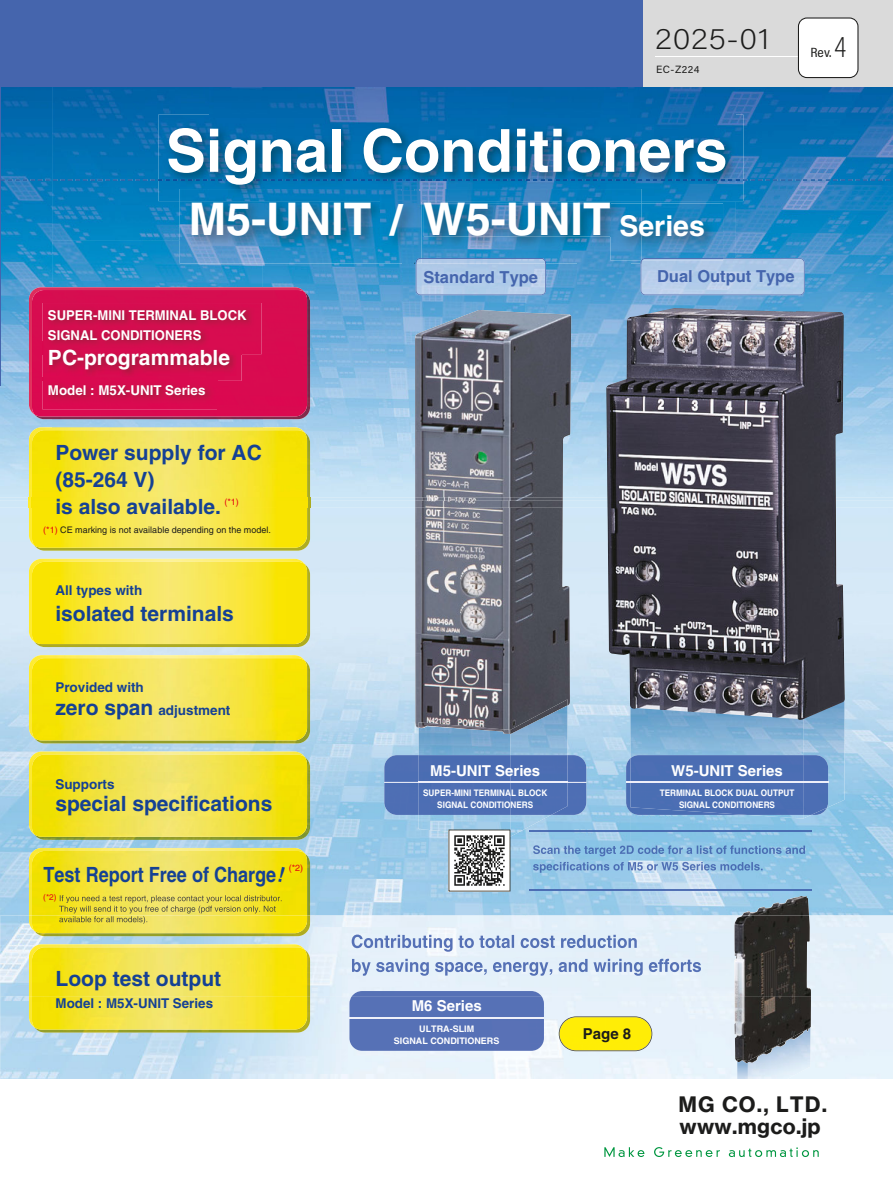
<style>
.page{position:relative;width:893px;height:1189px;background:#fff}
.page>*{position:absolute;margin:0;border:0;box-sizing:border-box;transform-origin:0 0}
.t1{font:700 59.4px "Helvetica LT Std";color:#fff}
.t2{font:700 45px "Helvetica LT Std";color:#fff}
.t3{font:200 30px "Acumin Pro";letter-spacing:.02em;color:#1c1c1b;scale:1.1 1}
.t4{font:200 30px "Acumin Pro Cond";color:#1c1c1b}
.t5{font:700 21px/27px "Helvetica LT Std";color:#154194}
.t6{font:700 21px "Helvetica LT Std";color:#154194;scale:.86 1}
.t7{font:21px/22.5px "N Haas Grotesk TX Pro 75 Bd";letter-spacing:.015em;color:#1c1c1b}
.t8{font:700 21px "Helvetica LT Std";color:#fff}
.t9{font:700 16.5px "Helvetica LT Std";color:#4565ad}
.t10{font:700 15px "Helvetica LT Std";color:#fff}
.t11{font:700 15px "Helvetica LT Std";color:#1c1c1b}
.t12{font:700 13.5px/22.5px "Helvetica LT Std";color:#154194}
.t13{font:700 13.5px/19.5px "Helvetica LT Std";color:#fff}
.t14{font:13.5px "Acumin Pro Cond";color:#1c1c1b;scale:1.15 1}
.t15{font:10.5px "Acumin Pro";letter-spacing:.05em;color:#1c1c1b}
.t16{font:700 9px/11.9px "Helvetica LT Std";color:#fff;text-align:center;scale:.91 1}
.t17{font:9px "Helvetica LT Std";color:#1c1c1b}
.t18{font:700 9px/11.9px "Helvetica LT Std";color:#fff;text-align:center}
.t19{font:9px "Helvetica LT Std";color:#e30413}
.t20{font:8.25px "Helvetica LT Std";color:#e30413}
.s1{font-size:42px}
.s2{font-size:28.5px}
.s3{color:#e30413}
.s4{font-size:21px}
</style>
<div class="page">
<img style="left:0;top:752px;width:53px;height:163px">
<img style="left:0;top:508px;width:315px;height:244px">
<img style="left:315px;top:508px;width:105px;height:407px">
<img style="left:567px;top:508px;width:63px;height:243px">
<img style="left:841px;top:508px;width:52px;height:407px">
<img style="left:262px;top:751px;width:53px;height:164px">
<img style="left:526px;top:751px;width:104px;height:164px">
<img style="left:788px;top:818px;width:53px;height:97px">
<img style="left:52px;top:839px;width:211px;height:9px">
<img style="left:420px;top:836px;width:106px;height:79px">
<img style="left:630px;top:818px;width:158px;height:97px">
<div style="left:0;top:497px;width:893px;height:11px;background:#cee7f7"></div>
<img style="left:578px;top:292px;width:315px;height:205px">
<img style="left:526px;top:263px;width:52px;height:234px">
<img style="left:263px;top:263px;width:157px;height:234px">
<img style="left:0;top:87px;width:52px;height:410px">
<img style="left:420px;top:295px;width:106px;height:15px">
<img style="left:736px;top:87px;width:157px;height:205px">
<img style="left:631px;top:201px;width:105px;height:91px">
<img style="left:578px;top:263px;width:53px;height:29px">
<img style="left:52px;top:241px;width:211px;height:46px">
<img style="left:52px;top:87px;width:158px;height:154px">
<img style="left:210px;top:87px;width:526px;height:28px">
<svg style="left:1px;top:179px;width:889px;height:2px"></svg>
<img style="left:158px;top:115px;width:585px;height:86px">
<img style="left:158px;top:179px;width:585px;height:2px">
<img style="left:0;top:915px;width:893px;height:164px">
<img style="left:630px;top:720px;width:173px;height:98px">
<img style="left:803px;top:720px;width:41px;height:98px">
<img style="left:606px;top:308px;width:239px;height:412px">
<img style="left:559px;top:1016px;width:93px;height:35px">
<img style="left:737px;top:1063px;width:11px;height:16px">
<img style="left:748px;top:1062px;width:62px;height:17px">
<div style="left:349px;top:996px;width:195px;height:54px;background:#5671b6"></div>
<img style="left:352px;top:991px;width:189px;height:5px">
<img style="left:349px;top:1017px;width:195px;height:1px">
<img style="left:352px;top:934px;width:286px;height:17px">
<img style="left:352px;top:958px;width:349px;height:17px">
<img style="left:742px;top:896px;width:67px;height:19px">
<img style="left:734px;top:915px;width:77px;height:147px">
<svg style="left:737px;top:1059px;width:11px;height:4px"></svg>
<img style="left:748px;top:1027px;width:62px;height:35px">
<img style="left:35px;top:292px;width:275px;height:127px">
<img style="left:29px;top:287px;width:275px;height:127px">
<div style="left:32px;top:290px;width:275px;height:126px;background:#d90b50"></div>
<img style="left:42px;top:303px;width:220px;height:51px">
<img style="left:42px;top:381px;width:175px;height:28px">
<img style="left:42px;top:341px;width:199px;height:40px">
<img style="left:42px;top:378px;width:175px;height:3px">
<img style="left:533px;top:845px;width:273px;height:11px">
<img style="left:533px;top:861px;width:230px;height:11px">
<img style="left:529px;top:889px;width:283px;height:1px">
<img style="left:567px;top:831px;width:245px;height:1px">
<img style="left:180px;top:189px;width:222px;height:74px">
<img style="left:380px;top:201px;width:261px;height:62px">
<img style="left:380px;top:191px;width:22px;height:10px">
<img style="left:414px;top:189px;width:227px;height:12px">
<svg style="left:402px;top:191px;width:20px;height:10px"></svg>
<svg style="left:414px;top:258px;width:132px;height:37px;background:#abc6e6"></svg>
<img style="left:424px;top:203px;width:186px;height:33px">
<img style="left:610px;top:203px;width:113px;height:57px">
<svg style="left:641px;top:258px;width:164px;height:37px;background:#afc8e7"></svg>
<img style="left:34px;top:660px;width:276px;height:83px">
<img style="left:29px;top:655px;width:13px;height:77px">
<img style="left:32px;top:658px;width:275px;height:82px">
<img style="left:34px;top:757px;width:276px;height:82px">
<img style="left:29px;top:751px;width:13px;height:77px">
<img style="left:32px;top:754px;width:275px;height:82px">
<img style="left:34px;top:564px;width:276px;height:83px">
<img style="left:29px;top:559px;width:13px;height:79px">
<img style="left:32px;top:562px;width:275px;height:82px">
<img style="left:34px;top:508px;width:276px;height:42px">
<svg style="left:307px;top:497px;width:3px;height:11px"></svg>
<img style="left:307px;top:432px;width:3px;height:65px">
<img style="left:29px;top:508px;width:3px;height:37px">
<svg style="left:29px;top:497px;width:3px;height:11px"></svg>
<img style="left:29px;top:427px;width:276px;height:70px">
<img style="left:32px;top:430px;width:275px;height:117px">
<img style="left:307px;top:853px;width:3px;height:62px">
<img style="left:34px;top:915px;width:276px;height:21px">
<img style="left:29px;top:848px;width:276px;height:67px">
<svg style="left:29px;top:915px;width:2px;height:13px"></svg>
<img style="left:32px;top:851px;width:275px;height:82px">
<img style="left:60px;top:895px;width:222px;height:8px">
<img style="left:59px;top:905px;width:217px;height:8px">
<img style="left:59px;top:916px;width:88px;height:7px">
<img style="left:34px;top:996px;width:276px;height:36px">
<img style="left:307px;top:949px;width:3px;height:47px">
<svg style="left:29px;top:996px;width:1px;height:25px"></svg>
<img style="left:29px;top:944px;width:276px;height:52px">
<img style="left:32px;top:947px;width:275px;height:82px">
<img style="left:419px;top:734px;width:91px;height:102px">
<img style="left:510px;top:734px;width:57px;height:102px">
<img style="left:415px;top:508px;width:155px;height:226px">
<img style="left:415px;top:497px;width:148px;height:11px">
<img style="left:415px;top:310px;width:156px;height:187px">
<img style="left:419px;top:722px;width:91px;height:12px">
<img style="left:510px;top:699px;width:57px;height:35px">
<img style="left:384px;top:755px;width:202px;height:60px">
<div style="left:419px;top:755px;width:148px;height:60px;background:#4d6eb4"></div>
<img style="left:384px;top:782px;width:202px;height:1px">
<img style="left:419px;top:782px;width:148px;height:1px">
<img style="left:630px;top:755px;width:198px;height:60px">
<img style="left:630px;top:782px;width:173px;height:1px">
<svg style="left:803px;top:782px;width:25px;height:1px"></svg>
<svg style="left:449px;top:829px;width:61px;height:62px"></svg>
<div style="left:0;top:0;width:643px;height:86px;background:#4565ad"></div>
<hr style="left:0;top:0;width:1px;height:386px;background:#4565ad">
<div style="left:643px;top:0;width:250px;height:86px;background:#dadada"></div>
<hr style="left:655px;top:56px;width:155px;height:1px;background:#fff">
<svg style="left:798px;top:17px;width:60px;height:61px;background:#f1f1f1"></svg>
<svg style="left:604px;top:1147px;width:40px;height:9px"></svg>
<svg style="left:654px;top:1147px;width:66px;height:9px"></svg>
<svg style="left:729px;top:1147px;width:90px;height:9px"></svg>
<svg style="left:278px;top:866px;width:7px;height:16px"></svg>
<h3 class="t3" style="left:655px;top:18px;width:105px">2025-01</h3>
<p class="t15" style="left:656px;top:62px;width:45px">EC-Z224</p>
<p class="t14" style="left:810px;top:44px;width:20px">Rev.</p>
<h3 class="t4" style="left:834px;top:28px;width:13px">4</h3>
<h1 class="t1" style="left:166px;top:115px;width:563px">Signal Conditioners</h1>
<h2 class="t2" style="left:189px;top:192px;width:518px">M5-UNIT <span class="s1">/</span> W5-UNIT <span class="s2">Series</span></h2>
<p class="t13" style="left:48px;top:305px;width:200px">SUPER-MINI TERMINAL BLOCK<br>SIGNAL CONDITIONERS</p>
<p class="t8" style="left:48px;top:344px;width:184px">PC-programmable</p>
<p class="t13" style="left:48px;top:380px;width:159px">Model : M5X-UNIT Series</p>
<p class="t5" style="left:55px;top:438px;width:208px">Power supply for AC (85-264 V)<br>is also available.</p>
<p class="t17" style="left:43px;top:525px;width:229px"><span class="s3">(*1)</span> CE marking is not available depending on the model.</p>
<p class="t19" style="left:224px;top:497px;width:16px">(*1)</p>
<p class="t12" style="left:55px;top:579px;width:89px">All types with</p>
<p class="t5" style="left:55px;top:599px;width:180px">isolated terminals</p>
<p class="t9" style="left:423px;top:267px;width:116px">Standard Type</p>
<p class="t9" style="left:657px;top:266px;width:139px">Dual Output Type</p>
<p class="t12" style="left:55px;top:676px;width:177px">Provided with<br><span class="s4">zero span</span> adjustment</p>
<p class="t12" style="left:55px;top:772px;width:61px">Supports</p>
<p class="t5" style="left:55px;top:790px;width:219px">special specifications</p>
<p class="t6" style="left:44px;top:861px;width:272px">Test Report Free of Charge</p>
<p class="t20" style="left:43px;top:892px;width:15px">(*2)</p>
<p class="t19" style="left:289px;top:862px;width:16px">(*2)</p>
<p class="t10" style="left:430px;top:761px;width:112px">M5-UNIT Series</p>
<p class="t16" style="left:423px;top:786px;width:138px">SUPER-MINI TERMINAL BLOCK<br>SIGNAL CONDITIONERS</p>
<p class="t10" style="left:671px;top:761px;width:113px">W5-UNIT Series</p>
<p class="t16" style="left:660px;top:786px;width:149px">TERMINAL BLOCK DUAL OUTPUT<br>SIGNAL CONDITIONERS</p>
<p class="t5" style="left:56px;top:964px;width:167px">Loop test output</p>
<p class="t12" style="left:56px;top:992px;width:159px">Model : M5X-UNIT Series</p>
<p class="t10" style="left:412px;top:996px;width:72px">M6 Series</p>
<p class="t18" style="left:394px;top:1022px;width:107px">ULTRA-SLIM<br>SIGNAL CONDITIONERS</p>
<p class="t11" style="left:583px;top:1024px;width:50px">Page 8</p>
<p class="t7" style="left:679px;top:1092px;width:150px">MG CO., LTD. www.mgco.jp</p>
</div>
